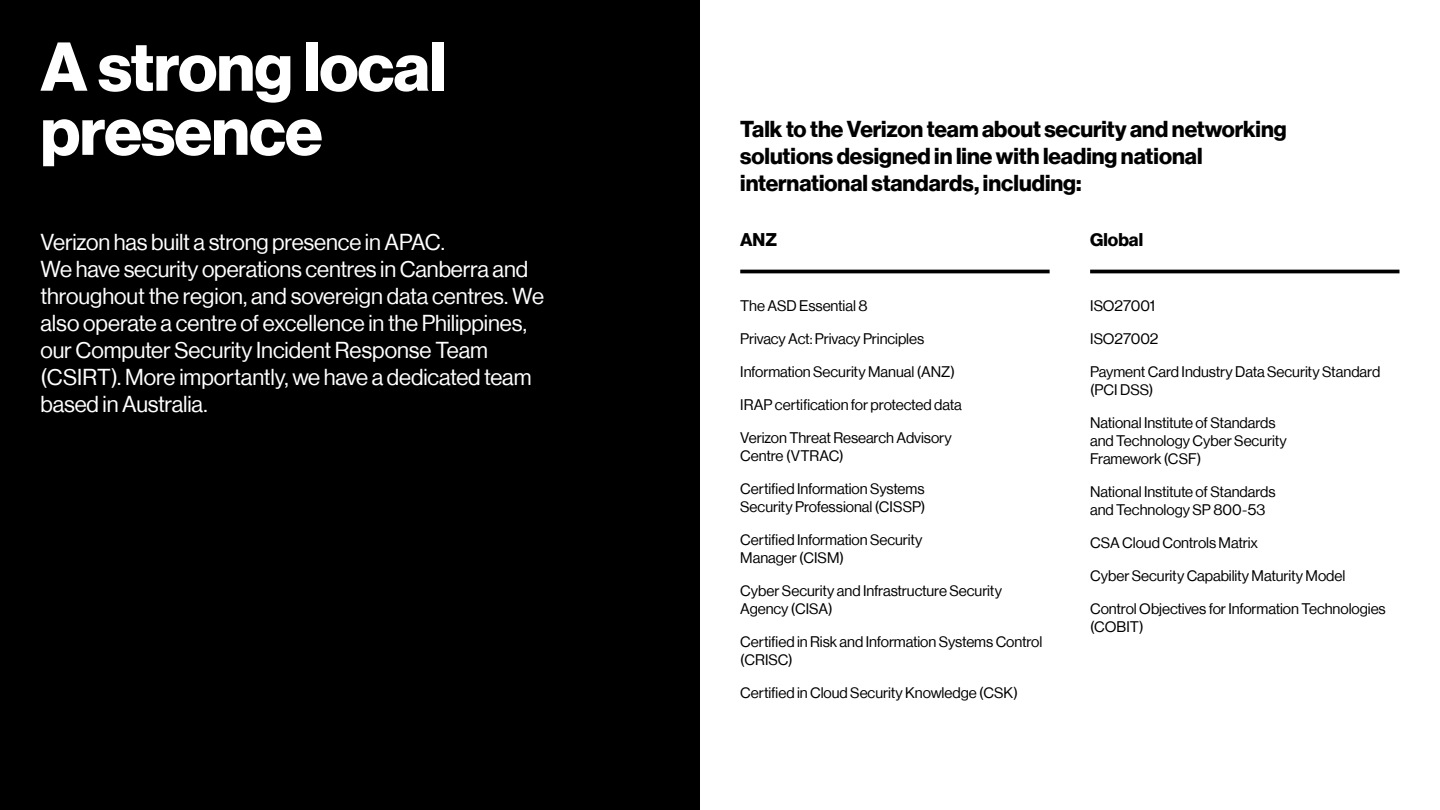
<style>
.page{position:relative;width:1440px;height:810px;background:#fff}
.page>*{position:absolute;margin:0;border:0;box-sizing:border-box;transform-origin:0 0}
.t1{font:700 67.5px/64.1px "Verizon NH Ge DS";letter-spacing:-.01em;color:#fff}
.t2{font:22.5px/27px "Verizon NH Ge DS";letter-spacing:-.005em;color:#fff}
.t3{font:700 22.5px/27px "Verizon NH Ge DS";color:#000}
.t4{font:700 18px "Verizon NH Ge DS";color:#000}
.t5{font:15px/18px "Verizon NH Ge DS";letter-spacing:-.005em;color:#000}
</style>
<div class="page">
<div style="left:0;top:0;width:700px;height:810px;background:#000"></div>
<hr style="left:740px;top:270px;width:310px;height:3px;background:#000">
<hr style="left:1090px;top:270px;width:310px;height:3px;background:#000">
<h1 class="t1" style="left:40px;top:34px;width:407px">A strong local presence</h1>
<p class="t2" style="left:40px;top:228px;width:505px">Verizon has built a strong presence in APAC.<br>We have security operations centres in Canberra and throughout the region, and sovereign data centres. We also operate a centre of excellence in the Philippines, our Computer Security Incident Response Team (CSIRT). More importantly, we have a dedicated team based in Australia.</p>
<h2 class="t3" style="left:740px;top:115px;width:548px">Talk to the Verizon team about security and networking solutions designed in line with leading national international standards, including:</h2>
<p class="t4" style="left:740px;top:229px;width:38px">ANZ</p>
<p class="t4" style="left:1090px;top:229px;width:54px">Global</p>
<p class="t5" style="left:740px;top:297px;width:129px">The ASD Essential 8</p>
<p class="t5" style="left:740px;top:330px;width:186px">Privacy Act: Privacy Principles</p>
<p class="t5" style="left:740px;top:363px;width:216px">Information Security Manual (ANZ)</p>
<p class="t5" style="left:740px;top:396px;width:223px">IRAP certification for protected data</p>
<p class="t5" style="left:740px;top:429px;width:213px">Verizon Threat Research Advisory<br>Centre (VTRAC)</p>
<p class="t5" style="left:740px;top:480px;width:187px">Certified Information Systems<br>Security Professional (CISSP)</p>
<p class="t5" style="left:740px;top:531px;width:184px">Certified Information Security<br>Manager (CISM)</p>
<p class="t5" style="left:740px;top:582px;width:263px">Cyber Security and Infrastructure Security<br>Agency (CISA)</p>
<p class="t5" style="left:740px;top:633px;width:304px">Certified in Risk and Information Systems Control (CRISC)</p>
<p class="t5" style="left:740px;top:684px;width:279px">Certified in Cloud Security Knowledge (CSK)</p>
<p class="t5" style="left:1090px;top:297px;width:67px">ISO27001</p>
<p class="t5" style="left:1090px;top:330px;width:70px">ISO27002</p>
<p class="t5" style="left:1090px;top:363px;width:292px">Payment Card Industry Data Security Standard (PCI DSS)</p>
<p class="t5" style="left:1090px;top:414px;width:198px">National Institute of Standards and Technology Cyber Security<br>Framework (CSF)</p>
<p class="t5" style="left:1090px;top:483px;width:187px">National Institute of Standards and Technology SP 800-53</p>
<p class="t5" style="left:1090px;top:534px;width:169px">CSA Cloud Controls Matrix</p>
<p class="t5" style="left:1090px;top:567px;width:257px">Cyber Security Capability Maturity Model</p>
<p class="t5" style="left:1090px;top:600px;width:297px">Control Objectives for Information Technologies (COBIT)</p>
</div>
